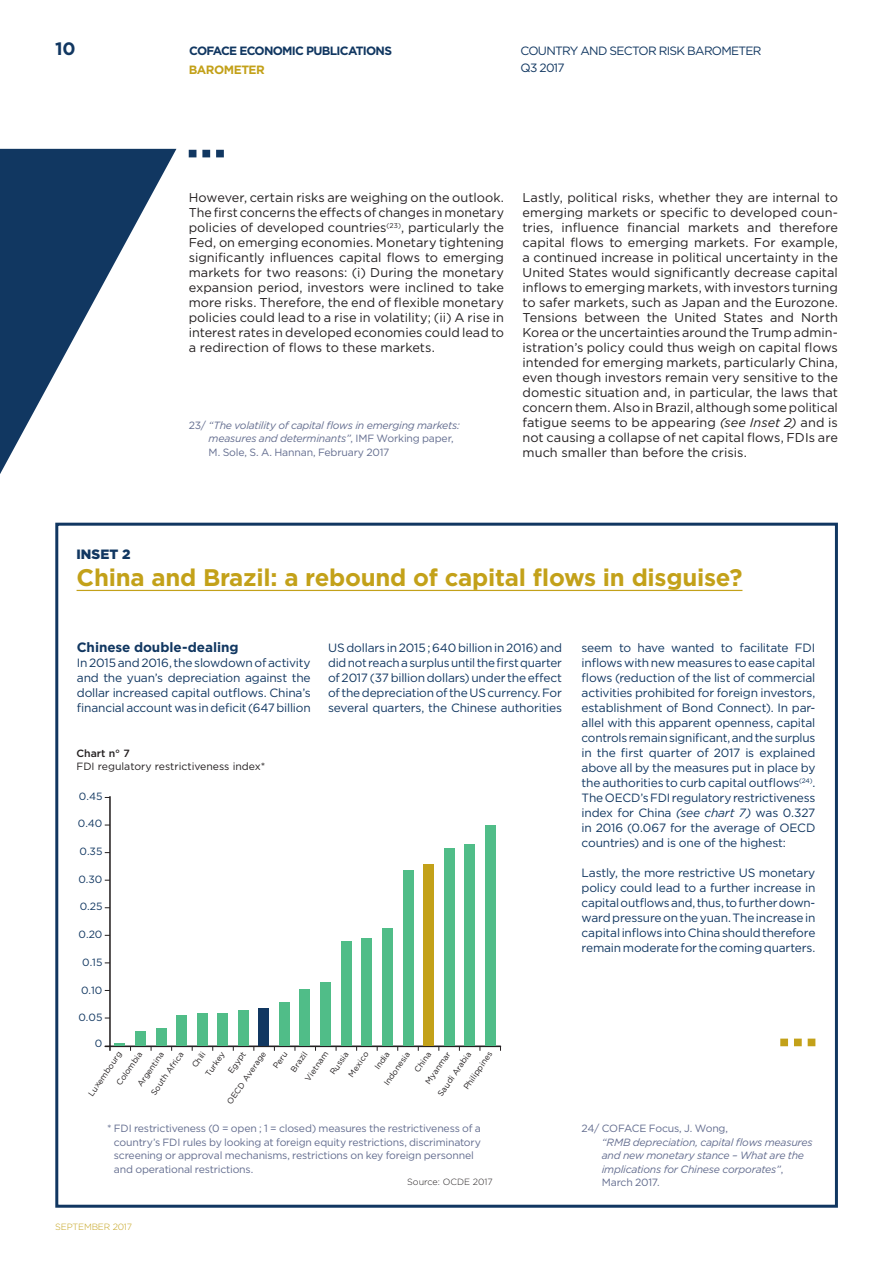
<style>
.page{position:relative;width:893px;height:1263px;background:#fff}
.page>*{position:absolute;margin:0;border:0;box-sizing:border-box;transform-origin:0 0}
.t1{font:700 24px "Gotham";letter-spacing:-.01em;color:#c3a119}
.t2{font:700 18px "Gotham";color:#113761}
.t3{font:700 13.5px "Gotham";letter-spacing:-.005em;color:#113761}
.t4{font:900 13.5px "Gotham";color:#113761}
.t5{font:12.75px/15px "Gotham";color:#231f20;text-align:justify}
.t6{font:12px/15px "Gotham";letter-spacing:-.02em;color:#113761;text-align:justify}
.t7{font:12px "Gotham";letter-spacing:-.06em;color:#113761}
.t8{font:700 12px "Gotham";letter-spacing:-.06em;color:#113761}
.t9{font:700 12px "Gotham";letter-spacing:-.04em;color:#c3a119}
.t10{font:italic 10.5px/13.5px "Gotham";letter-spacing:-.02em;color:#636d8f}
.t11{font:10.5px/13.5px "Gotham";letter-spacing:-.02em;color:#636d8f}
.t12{font:10.5px "Gotham";color:#113761}
.t13{font:10.5px "Gotham";color:#231f20}
.t14{font:500 10.5px "Gotham";color:#231f20}
.t15{font:300 9px "Gotham";color:#231f20}
.t16{font:300 9px "Gotham";letter-spacing:-.02em;color:#c3a119}
.t17{font:8.1px/16.6px "Gotham";color:#231f20}
.s1{font-style:italic}
.s2{font-style:normal}
</style>
<div class="page">
<svg style="left:0;top:149px;width:176px;height:325px;fill:#113761"></svg>
<svg style="left:189px;top:150px;width:35px;height:7px"></svg>
<hr style="left:77px;top:590px;width:665px;height:1px;background:#c3a119">
<div style="left:55px;top:523px;width:783px;height:685px;border:3px solid #113761"></div>
<svg style="left:780px;top:1038px;width:35px;height:8px"></svg>
<hr style="left:105px;top:1045px;width:395px;height:2px;background:#231f20">
<div style="left:259px;top:1008px;width:10px;height:37px;background:#113761"></div>
<div style="left:424px;top:864px;width:10px;height:181px;background:#c3a119"></div>
<div style="left:485px;top:825px;width:11px;height:220px;background:#50bd88"></div>
<div style="left:465px;top:844px;width:10px;height:201px;background:#50bd88"></div>
<div style="left:444px;top:848px;width:10px;height:197px;background:#50bd88"></div>
<div style="left:403px;top:870px;width:10px;height:175px;background:#50bd88"></div>
<div style="left:382px;top:928px;width:10px;height:117px;background:#50bd88"></div>
<div style="left:361px;top:938px;width:11px;height:107px;background:#50bd88"></div>
<div style="left:341px;top:941px;width:10px;height:104px;background:#50bd88"></div>
<div style="left:320px;top:982px;width:11px;height:63px;background:#50bd88"></div>
<div style="left:300px;top:989px;width:10px;height:56px;background:#50bd88"></div>
<div style="left:279px;top:1002px;width:10px;height:43px;background:#50bd88"></div>
<div style="left:238px;top:1010px;width:10px;height:35px;background:#50bd88"></div>
<div style="left:218px;top:1013px;width:10px;height:32px;background:#50bd88"></div>
<div style="left:197px;top:1013px;width:10px;height:32px;background:#50bd88"></div>
<div style="left:177px;top:1015px;width:10px;height:30px;background:#50bd88"></div>
<div style="left:156px;top:1028px;width:10px;height:17px;background:#50bd88"></div>
<div style="left:135px;top:1031px;width:11px;height:14px;background:#50bd88"></div>
<hr style="left:109px;top:797px;width:2px;height:253px;background:#231f20">
<svg style="left:115px;top:1043px;width:16px;height:8px"></svg>
<h2 class="t2" style="left:55px;top:37px;width:22px">10</h2>
<p class="t8" style="left:189px;top:43px;width:204px">COFACE ECONOMIC PUBLICATIONS</p>
<p class="t7" style="left:521px;top:43px;width:242px">COUNTRY AND SECTOR RISK BAROMETER</p>
<p class="t9" style="left:189px;top:62px;width:78px">BAROMETER</p>
<p class="t6" style="left:521px;top:60px;width:45px">Q3 2017</p>
<p class="t5" style="left:189px;top:190px;width:317px">However, certain risks are weighing on the outlook.<br>The first concerns the effects of changes in monetary policies of developed countries<sup>(23)</sup>, particularly the Fed, on emerging economies. Monetary tightening significantly influences capital flows to emerging markets for two reasons: (i) During the monetary expansion period, investors were inclined to take more risks. Therefore, the end of flexible monetary policies could lead to a rise in volatility; (ii) A rise in interest rates in developed economies could lead to a redirection of flows to these markets.</p>
<p class="t5" style="left:523px;top:190px;width:317px">Lastly, political risks, whether they are internal to emerging markets or specific to developed coun&shy;tries, influence financial markets and therefore capital flows to emerging markets. For example, a continued increase in political uncertainty in the United States would significantly decrease capital inflows to emerging markets, with investors turning to safer markets, such as Japan and the Eurozone.<br>Tensions between the United States and North Korea or the uncertainties around the Trump admin&shy;istration’s policy could thus weigh on capital flows intended for emerging markets, particularly China, even though investors remain very sensitive to the domestic situation and, in particular, the laws that concern them. Also in Brazil, although some political fatigue seems to be appearing <span class="s1">(see Inset 2)</span> and is not causing a collapse of net capital flows, FDIs are much smaller than before the crisis.</p>
<p class="t10" style="left:209px;top:418px;width:253px;text-indent:-20px"><span class="s2">23/</span> “The volatility of capital flows in emerging markets: measures and determinants”<span class="s2">, IMF Working paper,<br>M. Sole, S. A. Hannan, February 2017</span></p>
<p class="t4" style="left:77px;top:545px;width:55px">INSET 2</p>
<p class="t1" style="left:77px;top:561px;width:667px">China and Brazil: a rebound of capital flows in disguise?</p>
<p class="t3" style="left:77px;top:638px;width:163px">Chinese double-dealing</p>
<p class="t6" style="left:77px;top:655px;width:235px">In 2015 and 2016, the slowdown of activity and the yuan’s depreciation against the dollar increased capital outflows. China’s financial account was in deficit (647 billion</p>
<p class="t14" style="left:77px;top:747px;width:55px">Chart n° 7</p>
<p class="t13" style="left:77px;top:759px;width:190px">FDI regulatory restrictiveness index*</p>
<p class="t12" style="left:79px;top:789px;width:25px">0.45</p>
<p class="t12" style="left:78px;top:817px;width:26px">0.40</p>
<p class="t12" style="left:80px;top:844px;width:24px">0.35</p>
<p class="t12" style="left:78px;top:872px;width:26px">0.30</p>
<p class="t12" style="left:80px;top:900px;width:24px">0.25</p>
<p class="t12" style="left:79px;top:928px;width:25px">0.20</p>
<p class="t12" style="left:82px;top:955px;width:22px">0.15</p>
<p class="t12" style="left:81px;top:983px;width:23px">0.10</p>
<p class="t12" style="left:78px;top:1011px;width:26px">0.05</p>
<p class="t12" style="left:95px;top:1037px;width:9px">0</p>
<p class="t6" style="left:328px;top:640px;width:235px">US dollars in 2015 ; 640 billion in 2016) and did not reach a surplus until the first quarter of 2017 (37 billion dollars) under the effect of the depreciation of the US currency. For several quarters, the Chinese authorities</p>
<p class="t6" style="left:581px;top:640px;width:235px">seem to have wanted to facilitate FDI inflows with new measures to ease capital flows (reduction of the list of commercial activities prohibited for foreign investors, establishment of Bond Connect). In par&shy;allel with this apparent openness, capital controls remain significant, and the surplus in the first quarter of 2017 is explained above all by the measures put in place by the authorities to curb capital outflows<sup>(24)</sup>.<br>The OECD’s FDI regulatory restrictiveness index for China <span class="s1">(see chart 7)</span> was 0.327 in 2016 (0.067 for the average of OECD countries) and is one of the highest:</p>
<p class="t6" style="left:581px;top:865px;width:235px">Lastly, the more restrictive US monetary policy could lead to a further increase in capital outflows and, thus, to further down&shy;ward pressure on the yuan. The increase in capital inflows into China should therefore remain moderate for the coming quarters.</p>
<p class="t17" style="left:132px;top:1081px;width:53px;line-height:16px;rotate:-55deg">Argentina<br>South Africa</p>
<p class="t17" style="left:187px;top:1062px;width:30px;line-height:15.9px;rotate:-55deg">Chili<br>Turkey</p>
<p class="t17" style="left:208px;top:1089px;width:63px;text-indent:26px;rotate:-55deg">Egypt<br>OECD Average</p>
<p class="t17" style="left:268px;top:1063px;width:20px;rotate:-55deg">Peru</p>
<p class="t17" style="left:286px;top:1066px;width:24px;rotate:-55deg">Brazil</p>
<p class="t17" style="left:420px;top:1078px;width:39px;rotate:-55deg">M yanmar</p>
<p class="t17" style="left:458px;top:1084px;width:46px;rotate:-55deg">Philippines</p>
<p class="t17" style="left:300px;top:1075px;width:36px;rotate:-55deg">V ietnam</p>
<p class="t17" style="left:325px;top:1069px;width:28px;rotate:-55deg">R ussia</p>
<p class="t17" style="left:343px;top:1071px;width:30px;rotate:-55deg">M exico</p>
<p class="t17" style="left:365px;top:1070px;width:41px;text-align:center;rotate:-55deg">Ind ia<br>Ind onesia</p>
<p class="t17" style="left:409px;top:1066px;width:25px;rotate:-55deg">China</p>
<p class="t17" style="left:433px;top:1090px;width:54px;rotate:-55deg">Saud i Arabia</p>
<p class="t17" style="left:97px;top:1070px;width:41px;text-indent:-25px;rotate:-55deg">Luxembourg<br>Colombia</p>
<p class="t11" style="left:114px;top:1121px;width:369px;text-indent:-7px">* FDI restrictiveness (0 = open ; 1 = closed) measures the restrictiveness of a country’s FDI rules by looking at foreign equity restrictions, discriminatory screening or approval mechanisms, restrictions on key foreign personnel and operational restrictions.</p>
<p class="t16" style="left:55px;top:1221px;width:78px">SEPTEMBER 2017</p>
<p class="t15" style="left:407px;top:1176px;width:87px">Source: OCDE 2017</p>
<p class="t10" style="left:602px;top:1121px;width:213px;text-indent:-20px"><span class="s2">24/ COFACE Focus, J. Wong,<br></span>“RMB depreciation, capital flows measures and new monetary stance – What are the implications for Chinese corporates”<span class="s2">,<br>March 2017.</span></p>
</div>
